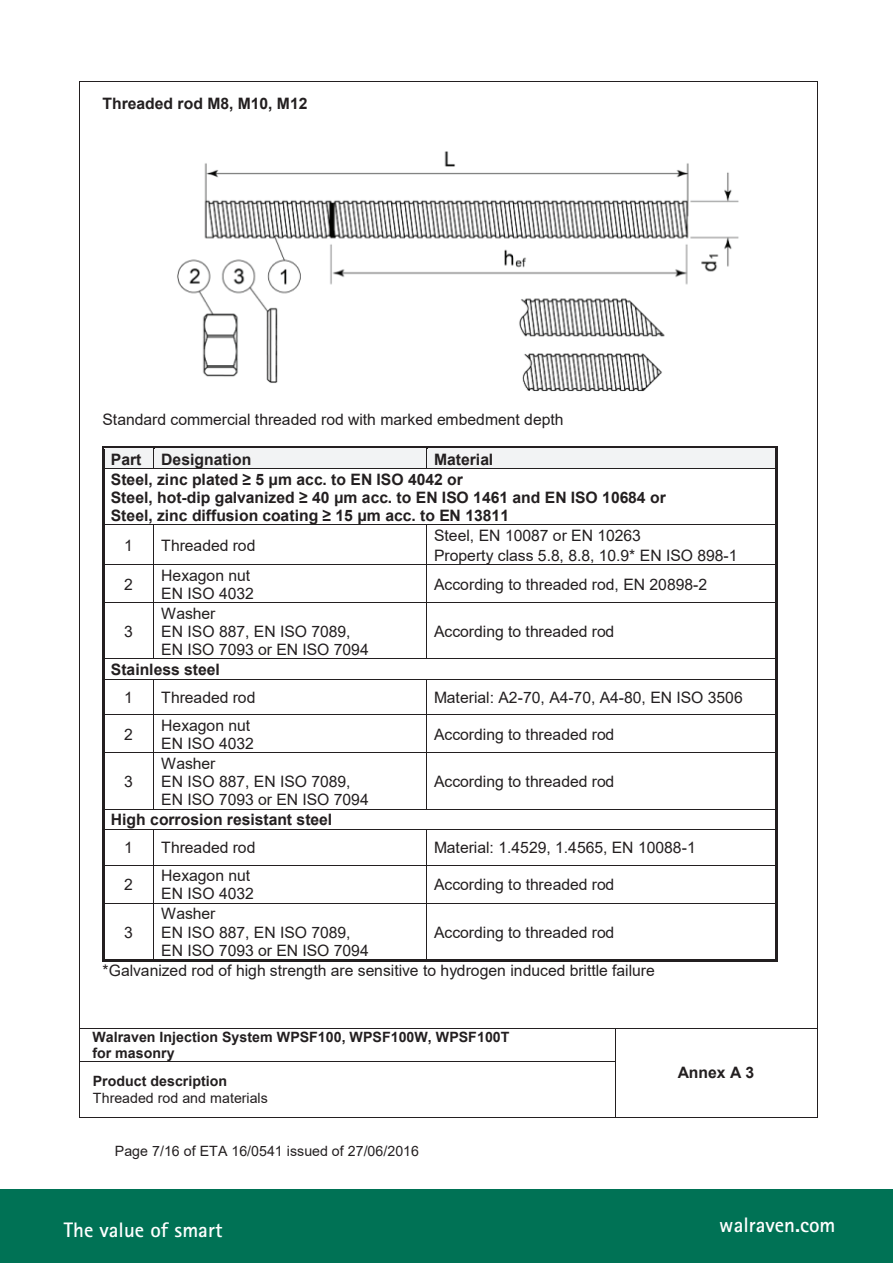
<style>
.page{position:relative;width:893px;height:1263px;background:#fff}
.page>*{position:absolute;margin:0;border:0;box-sizing:border-box;transform-origin:0 0}
.t1{font:700 21px "Rotis Sans Serif Std";color:#fff}
.t2{font:15.75px/18.1px "Arial";color:#231f20}
.t3{font:700 15.75px/20.1px "Arial";color:#231f20}
.t4{font:700 14.25px/16.4px "Arial";color:#231f20}
.t5{font:14.25px "Arial";color:#231f20}
</style>
<div class="page">
<div style="left:0;top:1189px;width:893px;height:74px;background:#007255"></div>
<img style="left:177px;top:151px;width:562px;height:241px">
<div style="left:104px;top:449px;width:49px;height:19px;background:#f2f3f4"></div>
<div style="left:154px;top:449px;width:272px;height:19px;background:#f2f3f4"></div>
<div style="left:427px;top:449px;width:349px;height:19px;background:#f2f3f4"></div>
<hr style="left:102px;top:447px;width:51px;height:2px;background:#231f20">
<hr style="left:153px;top:447px;width:273px;height:2px;background:#231f20">
<hr style="left:426px;top:447px;width:350px;height:2px;background:#231f20">
<svg style="left:102px;top:449px;width:2px;height:19px"></svg>
<svg style="left:153px;top:449px;width:1px;height:19px"></svg>
<svg style="left:426px;top:449px;width:1px;height:19px"></svg>
<svg style="left:776px;top:447px;width:2px;height:21px"></svg>
<hr style="left:102px;top:468px;width:676px;height:1px;background:#231f20">
<hr style="left:102px;top:469px;width:2px;height:55px;background:#231f20">
<hr style="left:776px;top:469px;width:2px;height:55px;background:#231f20">
<hr style="left:102px;top:524px;width:676px;height:1px;background:#231f20">
<hr style="left:102px;top:525px;width:2px;height:39px;background:#231f20">
<hr style="left:153px;top:525px;width:1px;height:39px;background:#231f20">
<hr style="left:426px;top:525px;width:1px;height:39px;background:#231f20">
<hr style="left:776px;top:525px;width:2px;height:39px;background:#231f20">
<hr style="left:102px;top:564px;width:676px;height:1px;background:#231f20">
<hr style="left:102px;top:565px;width:2px;height:37px;background:#231f20">
<hr style="left:153px;top:565px;width:1px;height:37px;background:#231f20">
<hr style="left:426px;top:565px;width:1px;height:37px;background:#231f20">
<hr style="left:776px;top:565px;width:2px;height:37px;background:#231f20">
<hr style="left:102px;top:602px;width:676px;height:1px;background:#231f20">
<hr style="left:102px;top:603px;width:2px;height:55px;background:#231f20">
<hr style="left:153px;top:603px;width:1px;height:55px;background:#231f20">
<hr style="left:426px;top:603px;width:1px;height:55px;background:#231f20">
<hr style="left:776px;top:603px;width:2px;height:55px;background:#231f20">
<hr style="left:102px;top:658px;width:676px;height:1px;background:#231f20">
<hr style="left:102px;top:659px;width:2px;height:20px;background:#231f20">
<hr style="left:776px;top:659px;width:2px;height:20px;background:#231f20">
<hr style="left:102px;top:679px;width:676px;height:1px;background:#231f20">
<hr style="left:102px;top:679px;width:2px;height:35px;background:#231f20">
<hr style="left:153px;top:679px;width:1px;height:35px;background:#231f20">
<hr style="left:426px;top:679px;width:1px;height:35px;background:#231f20">
<hr style="left:776px;top:679px;width:2px;height:35px;background:#231f20">
<hr style="left:102px;top:714px;width:676px;height:1px;background:#231f20">
<hr style="left:102px;top:715px;width:2px;height:37px;background:#231f20">
<hr style="left:153px;top:715px;width:1px;height:37px;background:#231f20">
<hr style="left:426px;top:715px;width:1px;height:37px;background:#231f20">
<hr style="left:776px;top:715px;width:2px;height:37px;background:#231f20">
<hr style="left:102px;top:752px;width:676px;height:1px;background:#231f20">
<hr style="left:102px;top:753px;width:2px;height:56px;background:#231f20">
<hr style="left:153px;top:753px;width:1px;height:56px;background:#231f20">
<hr style="left:426px;top:753px;width:1px;height:56px;background:#231f20">
<hr style="left:776px;top:753px;width:2px;height:56px;background:#231f20">
<hr style="left:102px;top:809px;width:676px;height:1px;background:#231f20">
<hr style="left:102px;top:809px;width:2px;height:20px;background:#231f20">
<hr style="left:776px;top:809px;width:2px;height:20px;background:#231f20">
<hr style="left:102px;top:829px;width:676px;height:1px;background:#231f20">
<hr style="left:102px;top:830px;width:2px;height:35px;background:#231f20">
<hr style="left:153px;top:830px;width:1px;height:35px;background:#231f20">
<hr style="left:426px;top:830px;width:1px;height:35px;background:#231f20">
<hr style="left:776px;top:830px;width:2px;height:35px;background:#231f20">
<hr style="left:102px;top:865px;width:676px;height:1px;background:#231f20">
<hr style="left:102px;top:865px;width:2px;height:38px;background:#231f20">
<hr style="left:153px;top:865px;width:1px;height:38px;background:#231f20">
<hr style="left:426px;top:865px;width:1px;height:38px;background:#231f20">
<hr style="left:776px;top:865px;width:2px;height:38px;background:#231f20">
<hr style="left:102px;top:903px;width:676px;height:1px;background:#231f20">
<hr style="left:102px;top:903px;width:2px;height:58px;background:#231f20">
<hr style="left:102px;top:959px;width:51px;height:2px;background:#231f20">
<hr style="left:153px;top:903px;width:1px;height:56px;background:#231f20">
<hr style="left:153px;top:959px;width:273px;height:2px;background:#231f20">
<hr style="left:426px;top:903px;width:1px;height:56px;background:#231f20">
<hr style="left:426px;top:959px;width:350px;height:2px;background:#231f20">
<hr style="left:776px;top:903px;width:2px;height:58px;background:#231f20">
<hr style="left:80px;top:81px;width:738px;height:1px;background:#231f20">
<hr style="left:80px;top:82px;width:1px;height:946px;background:#231f20">
<hr style="left:817px;top:82px;width:1px;height:946px;background:#231f20">
<hr style="left:80px;top:1028px;width:737px;height:1px;background:#231f20">
<hr style="left:80px;top:1029px;width:1px;height:32px;background:#231f20">
<hr style="left:615px;top:1029px;width:1px;height:32px;background:#231f20">
<hr style="left:817px;top:1029px;width:1px;height:32px;background:#231f20">
<hr style="left:80px;top:1061px;width:535px;height:1px;background:#231f20">
<hr style="left:80px;top:1062px;width:1px;height:56px;background:#231f20">
<hr style="left:80px;top:1117px;width:535px;height:1px;background:#231f20">
<hr style="left:615px;top:1062px;width:1px;height:56px;background:#231f20">
<hr style="left:615px;top:1117px;width:202px;height:1px;background:#231f20">
<hr style="left:817px;top:1062px;width:1px;height:56px;background:#231f20">
<p class="t3" style="left:103px;top:94px;width:206px">Threaded rod M8, M10, M12</p>
<p class="t2" style="left:102px;top:411px;width:463px">Standard commercial threaded rod with marked embedment depth</p>
<p class="t3" style="left:111px;top:449px;width:32px">Part</p>
<p class="t3" style="left:161px;top:449px;width:91px">Designation</p>
<p class="t3" style="left:111px;top:449px;width:384px;text-indent:323px">Material<br>Steel, zinc plated ≥ 5 μm acc. to EN ISO 4042 or</p>
<p class="t3" style="left:111px;top:488px;width:556px;line-height:18px">Steel, hot-dip galvanized ≥ 40 μm acc. to EN ISO 1461 and EN ISO 10684 or<br>Steel, zinc diffusion coating ≥ 15 μm acc. to EN 13811</p>
<p class="t2" style="left:124px;top:536px;width:10px">1</p>
<p class="t2" style="left:161px;top:536px;width:96px">Threaded rod</p>
<p class="t2" style="left:434px;top:526px;width:305px;line-height:19.4px">Steel, EN 10087 or EN 10263<br>Property class 5.8, 8.8, 10.9* EN ISO 898-1</p>
<p class="t2" style="left:124px;top:575px;width:10px">2</p>
<p class="t2" style="left:161px;top:566px;width:94px">Hexagon nut<br>EN ISO 4032</p>
<p class="t2" style="left:434px;top:575px;width:275px">According to threaded rod, EN 20898-2</p>
<p class="t2" style="left:124px;top:622px;width:10px">3</p>
<p class="t2" style="left:161px;top:604px;width:209px">Washer<br>EN ISO 887, EN ISO 7089,<br>EN ISO 7093 or EN ISO 7094</p>
<p class="t2" style="left:434px;top:622px;width:182px">According to threaded rod</p>
<p class="t3" style="left:111px;top:659px;width:110px">Stainless steel</p>
<p class="t2" style="left:124px;top:689px;width:10px">1</p>
<p class="t2" style="left:161px;top:689px;width:96px">Threaded rod</p>
<p class="t2" style="left:434px;top:689px;width:310px">Material: A2-70, A4-70, A4-80, EN ISO 3506</p>
<p class="t2" style="left:124px;top:725px;width:10px">2</p>
<p class="t2" style="left:161px;top:716px;width:94px">Hexagon nut<br>EN ISO 4032</p>
<p class="t2" style="left:434px;top:725px;width:182px">According to threaded rod</p>
<p class="t2" style="left:124px;top:773px;width:10px">3</p>
<p class="t2" style="left:161px;top:755px;width:209px">Washer<br>EN ISO 887, EN ISO 7089,<br>EN ISO 7093 or EN ISO 7094</p>
<p class="t2" style="left:434px;top:773px;width:182px">According to threaded rod</p>
<p class="t3" style="left:111px;top:810px;width:223px">High corrosion resistant steel</p>
<p class="t2" style="left:124px;top:839px;width:10px">1</p>
<p class="t2" style="left:161px;top:839px;width:96px">Threaded rod</p>
<p class="t2" style="left:434px;top:839px;width:263px">Material: 1.4529, 1.4565, EN 10088-1</p>
<p class="t2" style="left:124px;top:876px;width:10px">2</p>
<p class="t2" style="left:161px;top:867px;width:94px">Hexagon nut<br>EN ISO 4032</p>
<p class="t2" style="left:434px;top:876px;width:182px">According to threaded rod</p>
<p class="t2" style="left:124px;top:923px;width:10px">3</p>
<p class="t2" style="left:161px;top:905px;width:209px">Washer<br>EN ISO 887, EN ISO 7089,<br>EN ISO 7093 or EN ISO 7094</p>
<p class="t2" style="left:434px;top:923px;width:182px">According to threaded rod</p>
<p class="t2" style="left:103px;top:961px;width:554px">*Galvanized rod of high strength are sensitive to hydrogen induced brittle failure</p>
<p class="t4" style="left:92px;top:1028px;width:418px">Walraven Injection System WPSF100, WPSF100W, WPSF100T for masonry</p>
<p class="t4" style="left:93px;top:1073px;width:136px">Product description</p>
<p class="t5" style="left:93px;top:1090px;width:176px">Threaded rod and materials</p>
<p class="t5" style="left:115px;top:1143px;width:306px">Page 7/16 of ETA 16/0541 issued of 27/06/2016</p>
<p class="t3" style="left:678px;top:1063px;width:78px">Annex A 3</p>
<h1 class="t1" style="left:64px;top:1222px;width:160px">The value of smart</h1>
<h1 class="t1" style="left:719px;top:1217px;width:118px">walraven.com</h1>
</div>
